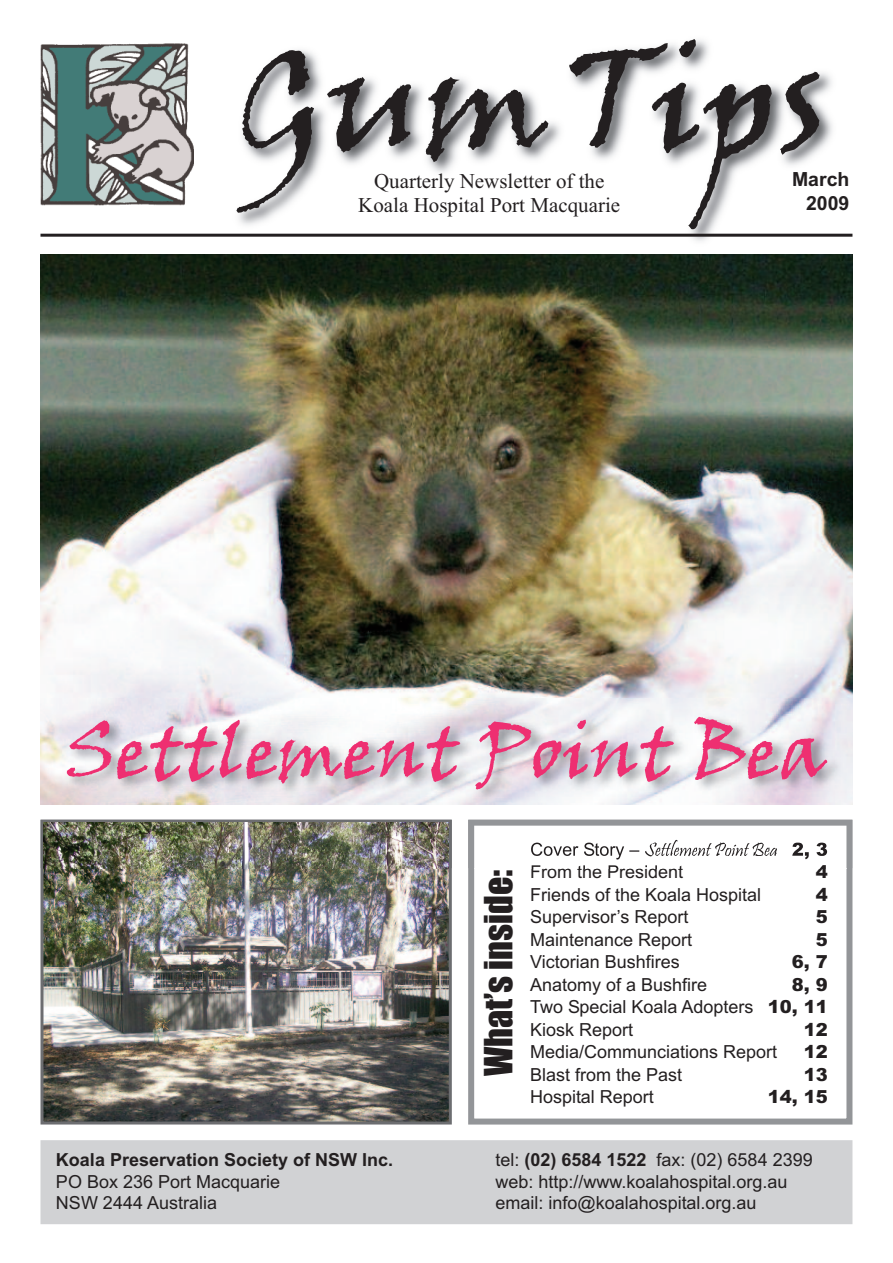
<style>
.page{position:relative;width:893px;height:1263px;background:#fff}
.page>*{position:absolute;margin:0;border:0;box-sizing:border-box;transform-origin:0 0}
.t1{font:144px "Viner Hand ITC";color:#231f20}
.t2{font:75px "Viner Hand ITC";color:#ee2f71}
.t3{font:36px "Impact";color:#231f20}
.t4{font:21px/24px "Times New Roman";color:#231f20;text-align:center}
.t5{font:700 19.5px/24px "Arial";color:#231f20;text-align:right}
.t6{font:18px/21.6px "Arial";color:#231f20}
.t7{font:700 18px "Arial";color:#231f20}
.t8{font:900 18px "Arial";color:#231f20}
.s1{font-weight:900}
.s2{font-weight:700}
</style>
<div class="page">
<div style="left:468px;top:820px;width:384px;height:304px;border:6px solid #939598"></div>
<img style="left:106px;top:40px;width:747px;height:237px">
<img style="left:40px;top:255px;width:812px;height:444px">
<hr style="left:40px;top:234px;width:812px;height:3px;background:#231f20">
<div style="left:40px;top:1140px;width:812px;height:84px;background:#d1d2d4"></div>
<img style="left:40px;top:42px;width:154px;height:163px">
<img style="left:44px;top:868px;width:404px;height:252px">
<div style="left:40px;top:820px;width:412px;height:304px;border:3px solid #6c6d70"></div>
<img style="left:40px;top:699px;width:813px;height:169px">
<img style="left:468px;top:820px;width:384px;height:48px">
<img style="left:471px;top:823px;width:378px;height:45px">
<img style="left:40px;top:699px;width:812px;height:105px">
<img style="left:40px;top:820px;width:412px;height:48px">
<img style="left:42px;top:821px;width:408px;height:47px">
<img style="left:44px;top:823px;width:405px;height:45px">
<img style="left:531px;top:843px;width:108px;height:16px">
<img style="left:645px;top:842px;width:26px;height:14px">
<img style="left:792px;top:843px;width:35px;height:16px">
<img style="left:532px;top:865px;width:125px;height:3px">
<svg style="left:819px;top:865px;width:8px;height:3px"></svg>
<h1 class="t1" style="left:236px;top:10px;width:593px">GumTips</h1>
<p class="t4" style="left:358px;top:169px;width:263px">Quarterly Newsletter of the<br>Koala Hospital Port Macquarie</p>
<p class="t5" style="left:792px;top:167px;width:59px">March<br>2009</p>
<h2 class="t2" style="left:66px;top:704px;width:763px">Settlement Point Bea</h2>
<p class="t7" style="left:56px;top:1149px;width:339px">Koala Preservation Society of NSW Inc.</p>
<p class="t6" style="left:56px;top:1170px;width:226px">PO Box 236 Port Macquarie<br>NSW 2444 Australia</p>
<h3 class="t3" style="left:479px;top:1076px;width:208px;rotate:-90deg">What’s inside:</h3>
<p class="t6" style="left:530px;top:861px;width:155px">From the President</p>
<p class="t8" style="left:816px;top:861px;width:14px">4</p>
<p class="t6" style="left:530px;top:884px;width:232px">Friends of the Koala Hospital</p>
<p class="t8" style="left:816px;top:884px;width:14px">4</p>
<p class="t6" style="left:530px;top:906px;width:160px">Supervisor’s Report</p>
<p class="t8" style="left:816px;top:906px;width:14px">5</p>
<p class="t6" style="left:530px;top:929px;width:164px">Maintenance Report</p>
<p class="t8" style="left:816px;top:929px;width:14px">5</p>
<p class="t6" style="left:530px;top:951px;width:151px">Victorian Bushfires</p>
<p class="t8" style="left:792px;top:951px;width:38px">6, 7</p>
<p class="t6" style="left:530px;top:974px;width:179px">Anatomy of a Bushfire</p>
<p class="t6" style="left:530px;top:973px;width:299px;line-height:22.5px;text-align:justify;text-indent:262px"><span class="s1">8, 9<br></span>Two Special Koala Adopters <span class="s1">10, 11<br></span>Kiosk Report</p>
<p class="t8" style="left:804px;top:1019px;width:26px">12</p>
<p class="t6" style="left:530px;top:1041px;width:249px">Media/Communciations Report</p>
<p class="t8" style="left:804px;top:1041px;width:26px">12</p>
<p class="t6" style="left:530px;top:1064px;width:154px">Blast from the Past</p>
<p class="t8" style="left:804px;top:1064px;width:26px">13</p>
<p class="t6" style="left:530px;top:1086px;width:125px">Hospital Report</p>
<p class="t8" style="left:768px;top:1086px;width:62px">14, 15</p>
<p class="t6" style="left:495px;top:1149px;width:319px">tel: <span class="s2">(02) 6584 1522</span> fax: (02) 6584 2399 web: http://www.koalahospital.org.au email: info@koalahospital.org.au</p>
</div>
